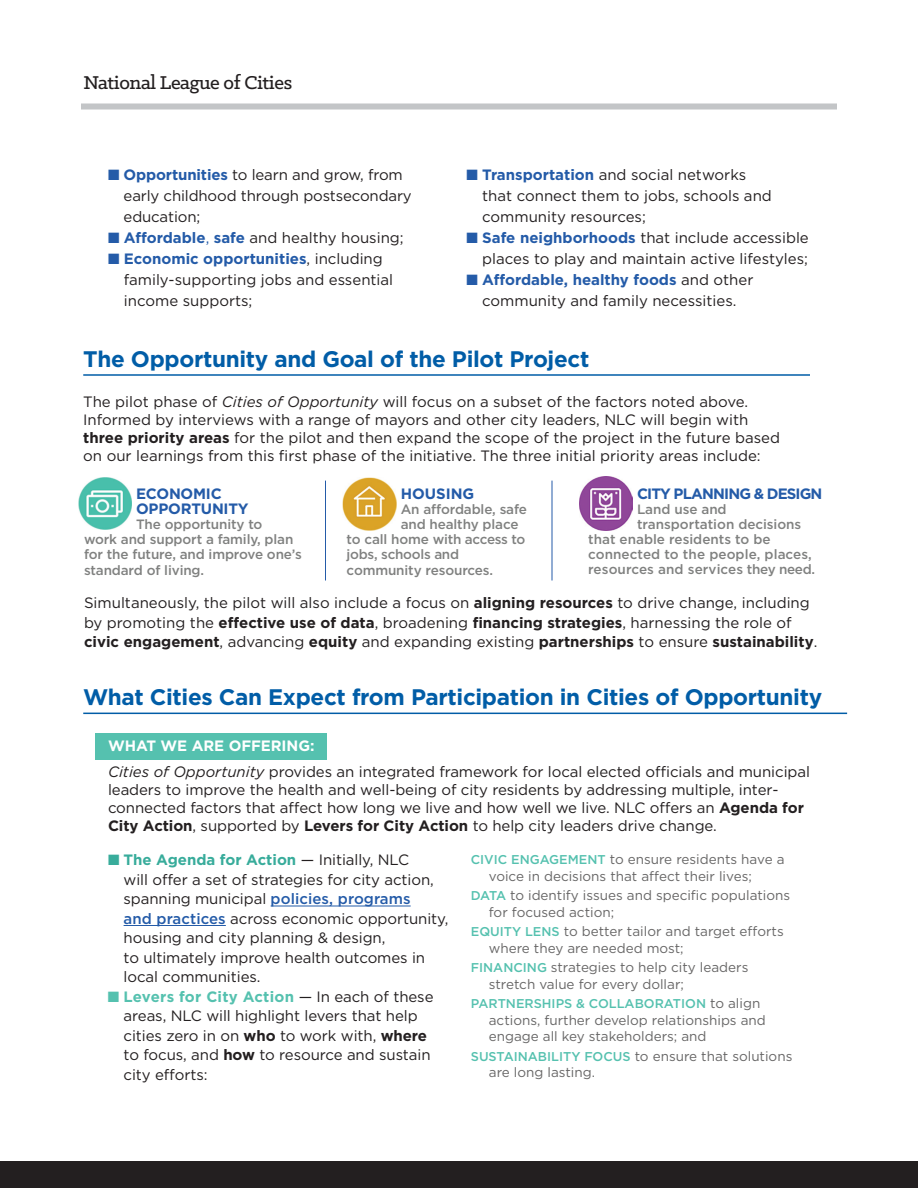
<style>
.page{position:relative;width:918px;height:1188px;background:#fff}
.page>*{position:absolute;margin:0;border:0;box-sizing:border-box;transform-origin:0 0}
.t1{font:700 22.5px "Gotham";letter-spacing:-.015em;color:#015da7}
.t2{font:500 21px "Klinic Slab";letter-spacing:-.02em;color:#231f20}
.t3{font:15px/19.5px "Gotham";letter-spacing:-.005em;color:#231f20}
.t4{font:700 15px/15px "Gotham";letter-spacing:-.015em;color:#245ba8}
.t5{font:700 15px "Gotham";letter-spacing:-.055em;color:#245ba8}
.t6{font:13.5px/16.5px "Gotham";color:#676666}
.t7{font:500 13.5px/15px "Gotham";letter-spacing:-.01em;color:#808180}
.t8{font:500 12.75px "Gotham";color:#55c1af}
.s1{color:#245ba8}
.s2{font-weight:700;color:#245ba8}
.s3{font-style:italic}
.s4{font-weight:700}
.s5{font-weight:700;color:#fff}
.s6{color:#38ac9b}
.s7{font-weight:700;color:#38ac9b}
.s8{font-weight:500;color:#245ba8}
.s9{color:#55c1af}
.s10{font-weight:700;color:#55c1af}
.s11{font-weight:500;font-size:12.75px;color:#55c1af}
.s12{font-weight:400;font-size:13.5px;color:#676666}
</style>
<div class="page">
<div style="left:81px;top:104px;width:756px;height:6px;background:#c3c5c7"></div>
<div style="left:96px;top:733px;width:231px;height:27px;background:#55c1af"></div>
<hr style="left:271px;top:906px;width:140px;height:1px;background:#245ba8">
<hr style="left:124px;top:925px;width:102px;height:1px;background:#245ba8">
<div style="left:0;top:1161px;width:918px;height:27px;background:#231f20"></div>
<hr style="left:83px;top:713px;width:764px;height:1px;background:#015da7">
<hr style="left:83px;top:374px;width:727px;height:2px;background:#015da7">
<hr style="left:325px;top:481px;width:1px;height:99px;background:#245ba8">
<hr style="left:552px;top:481px;width:1px;height:99px;background:#245ba8">
<img style="left:78px;top:477px;width:54px;height:53px">
<img style="left:343px;top:477px;width:53px;height:54px">
<img style="left:579px;top:477px;width:54px;height:53px">
<h2 class="t2" style="left:83px;top:69px;width:210px">National League of Cities</h2>
<p class="t3" style="left:124px;top:164px;width:290px;line-height:21px;text-indent:-16px"><span class="s1">■</span> <span class="s2">Opportunities</span> to learn and grow, from early childhood through postsecondary education;</p>
<p class="t3" style="left:108px;top:228px;width:297px"><span class="s1">■</span> <span class="s2">Affordable</span><span class="s1">,</span> <span class="s2">safe</span> and healthy housing;</p>
<p class="t3" style="left:124px;top:248px;width:271px;line-height:21px;text-indent:-16px"><span class="s1">■</span> <span class="s2">Economic opportunities</span>, including family-supporting jobs and essential income supports;</p>
<p class="t3" style="left:482px;top:164px;width:291px;line-height:21px;text-indent:-16px"><span class="s1">■</span> <span class="s2">Transportation</span> and social networks that connect them to jobs, schools and community resources;</p>
<p class="t3" style="left:466px;top:227px;width:344px;line-height:21px;text-align:right"><span class="s1">■</span> <span class="s2">Safe neighborhoods</span> that include accessible places to play and maintain active lifestyles;</p>
<p class="t3" style="left:466px;top:269px;width:289px;line-height:21px;text-align:center"><span class="s1">■</span> <span class="s2">Affordable, healthy foods</span> and other community and family necessities.</p>
<h1 class="t1" style="left:83px;top:344px;width:508px">The Opportunity and Goal of the Pilot Project</h1>
<p class="t3" style="left:83px;top:393px;width:698px;line-height:18px">The pilot phase of <span class="s3">Cities of Opportunity</span> will focus on a subset of the factors noted above.<br>Informed by interviews with a range of mayors and other city leaders, NLC will begin with <span class="s4">three priority areas</span> for the pilot and then expand the scope of the project in the future based on our learnings from this first phase of the initiative. The three initial priority areas include:</p>
<p class="t4" style="left:136px;top:486px;width:114px">ECONOMIC<br>OPPORTUNITY</p>
<p class="t7" style="left:84px;top:516px;width:219px;text-indent:52px">The opportunity to<br>work and support a family, plan for the future, and improve one’s</p>
<p class="t7" style="left:84px;top:563px;width:122px">standard of living.</p>
<p class="t4" style="left:401px;top:486px;width:75px">HOUSING</p>
<p class="t7" style="left:401px;top:501px;width:128px">An affordable, safe</p>
<p class="t7" style="left:401px;top:516px;width:119px">and healthy place</p>
<p class="t7" style="left:347px;top:531px;width:180px">to call home with access to</p>
<p class="t7" style="left:347px;top:546px;width:114px">jobs, schools and</p>
<p class="t7" style="left:347px;top:563px;width:148px">community resources.</p>
<p class="t5" style="left:637px;top:483px;width:187px">CITY PLANNING &amp; DESIGN</p>
<p class="t7" style="left:637px;top:501px;width:91px">Land use and</p>
<p class="t7" style="left:637px;top:516px;width:166px">transportation decisions</p>
<p class="t7" style="left:588px;top:531px;width:184px">that enable residents to be</p>
<p class="t7" style="left:588px;top:546px;width:225px">connected to the people, places,</p>
<p class="t7" style="left:588px;top:561px;width:228px">resources and services they need.</p>
<p class="t3" style="left:84px;top:593px;width:735px">Simultaneously, the pilot will also include a focus on <span class="s4">aligning resources</span> to drive change, including by promoting the <span class="s4">effective use of data</span>, broadening <span class="s4">financing strategies</span>, harnessing the role of <span class="s4">civic engagement</span>, advancing <span class="s4">equity</span> and expanding existing <span class="s4">partnerships</span> to ensure <span class="s4">sustainability</span>.</p>
<h1 class="t1" style="left:83px;top:682px;width:740px">What Cities Can Expect from Participation in Cities of Opportunity</h1>
<p class="t3" style="left:108px;top:733px;width:703px;line-height:25.5px"><span class="s5">WHAT WE ARE OFFERING:<br></span><span class="s3">Cities of Opportunity</span> provides an integrated framework for local elected officials and municipal</p>
<p class="t3" style="left:108px;top:780px;width:697px;line-height:18px">leaders to improve the health and well-being of city residents by addressing multiple, inter&shy;connected factors that affect how long we live and how well we live. NLC offers an <span class="s4">Agenda for<br>City Action</span>, supported by <span class="s4">Levers for City Action</span> to help city leaders drive change.</p>
<p class="t3" style="left:124px;top:850px;width:326px;text-indent:-16px"><span class="s6">■</span> <span class="s7">The Agenda for Action</span> — Initially, NLC<br>will offer a set of strategies for city action, spanning municipal <span class="s8">policies, programs<br>and practices</span> across economic opportunity, housing and city planning &amp; design,<br>to ultimately improve health outcomes in local communities.</p>
<p class="t3" style="left:124px;top:987px;width:312px;text-indent:-16px"><span class="s9">■</span> <span class="s10">Levers for City Action</span> — In each of these areas, NLC will highlight levers that help cities zero in on <span class="s4">who</span> to work with, <span class="s4">where </span>to focus, and <span class="s4">how</span> to resource and sustain city efforts:</p>
<p class="t6" style="left:489px;top:851px;width:297px;text-indent:-18px"><span class="s11">CIVIC ENGAGEMENT</span> to ensure residents have a voice in decisions that affect their lives;</p>
<p class="t6" style="left:489px;top:887px;width:303px;text-indent:-18px"><span class="s11">DATA</span> to identify issues and specific populations for focused action;</p>
<p class="t6" style="left:489px;top:923px;width:296px;text-indent:-18px"><span class="s11">EQUITY LENS</span> to better tailor and target efforts where they are needed most;</p>
<p class="t6" style="left:489px;top:959px;width:261px;text-indent:-18px"><span class="s11">FINANCING</span> strategies to help city leaders stretch value for every dollar;</p>
<p class="t8" style="left:471px;top:995px;width:291px">PARTNERSHIPS &amp; COLLABORATION <span class="s12">to align</span></p>
<p class="t6" style="left:489px;top:1011px;width:279px">actions, further develop relationships and engage all key stakeholders; and</p>
<p class="t6" style="left:489px;top:1047px;width:305px;text-indent:-18px"><span class="s11">SUSTAINABILITY FOCUS</span> to ensure that solutions are long lasting.</p>
</div>
